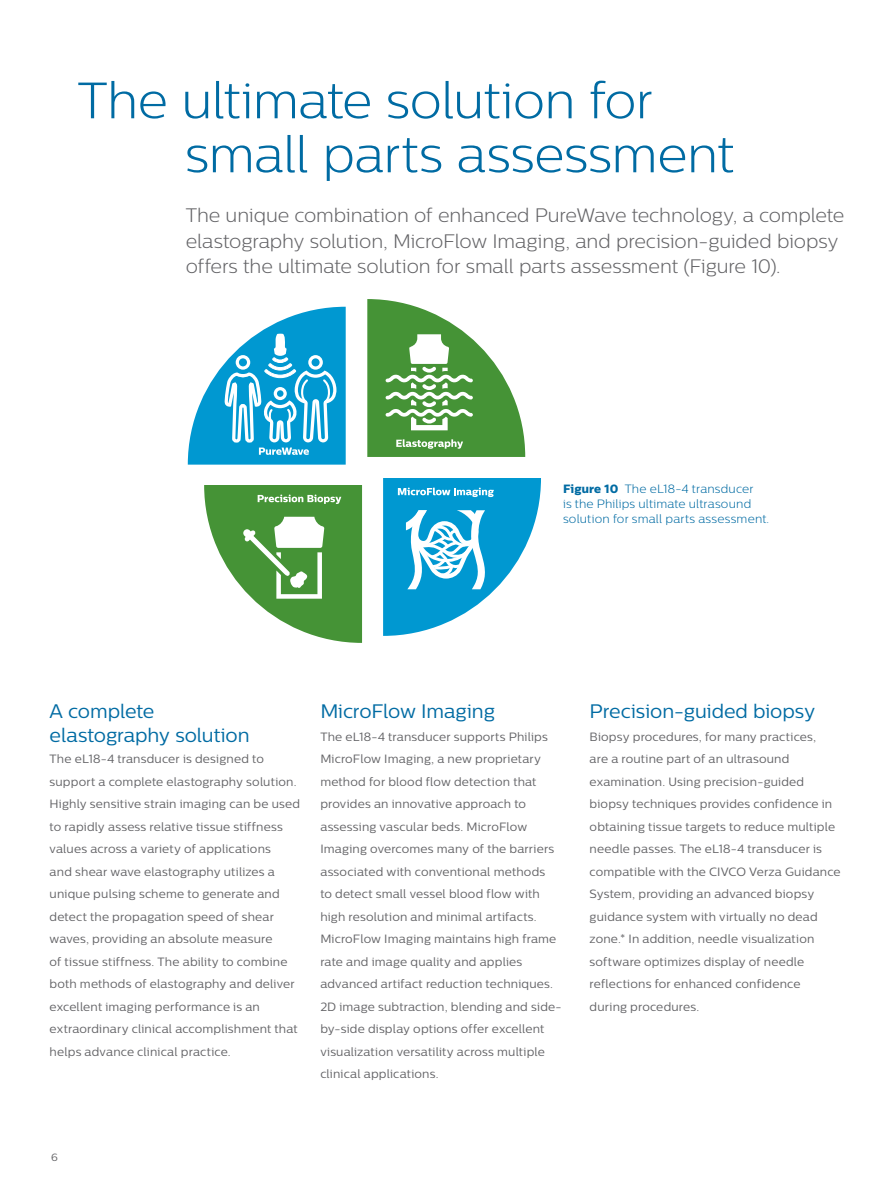
<style>
.page{position:relative;width:893px;height:1188px;background:#fff}
.page>*{position:absolute;margin:0;border:0;box-sizing:border-box;transform-origin:0 0}
.WP_Body_heading_13_p{font:300 51px "Centrale Sans";letter-spacing:-.01em;color:#006ba3}
.WP_Introduction_13_p{font:300 19.5px/25.5px "Centrale Sans";letter-spacing:-.005em;color:#636366}
.WP_Body_heading_13_p-2{font:19.5px "Centrale Sans";letter-spacing:-.005em;color:#006ba3}
.WP_Body_copy_white_p{font:12px/22.5px "Centrale Sans";letter-spacing:.015em;color:#636366}
.WP_Body_heading_13_p-3{font:12px/22.5px "Centrale Sans";letter-spacing:.015em;color:#636366}
.WP_Caption_Heading_B{font:300 12px/15px "Centrale Sans";letter-spacing:.015em;color:#006ba3}
.t1{font:10.5px "Centrale Sans";color:#636366}
.s1{font-family:"Centrale Sans X Bold";font-weight:400}
</style>
<div class="page">
<svg style="left:188px;top:299px;width:353px;height:344px"></svg>
<p class="WP_Body_heading_13_p" style="left:78px;top:71px;width:577px">The ultimate solution for</p>
<p class="WP_Body_heading_13_p" style="left:185px;top:125px;width:551px">small parts assessment</p>
<p class="WP_Introduction_13_p" style="left:186px;top:202px;width:660px">The unique combination of enhanced PureWave technology, a complete elastography solution, MicroFlow Imaging, and precision-guided biopsy offers the ultimate solution for small parts assessment (Figure 10).</p>
<p class="WP_Caption_Heading_B" style="left:563px;top:481px;width:208px"><span class="s1">Figure 10</span> The eL18-4 transducer<br>is the Philips ultimate ultrasound solution for small parts assessment.</p>
<p class="WP_Body_heading_13_p-2" style="left:50px;top:700px;width:106px">A complete</p>
<p class="WP_Body_heading_13_p-2" style="left:50px;top:724px;width:202px">elastography solution</p>
<p class="WP_Body_heading_13_p-3" style="left:50px;top:748px;width:252px">The eL18-4 transducer is designed to support a complete elastography solution.<br>Highly sensitive strain imaging can be used to rapidly assess relative tissue stiffness values across a variety of applications<br>and shear wave elastography utilizes a unique pulsing scheme to generate and detect the propagation speed of shear waves, providing an absolute measure<br>of tissue stiffness. The ability to combine both methods of elastography and deliver excellent imaging performance is an extraordinary clinical accomplishment that helps advance clinical practice.</p>
<p class="WP_Body_heading_13_p-2" style="left:320px;top:700px;width:176px">MicroFlow Imaging</p>
<p class="WP_Body_copy_white_p" style="left:320px;top:725px;width:243px">The eL18-4 transducer supports Philips MicroFlow Imaging, a new proprietary method for blood flow detection that provides an innovative approach to assessing vascular beds. MicroFlow Imaging overcomes many of the barriers associated with conventional methods<br>to detect small vessel blood flow with high resolution and minimal artifacts.<br>MicroFlow Imaging maintains high frame rate and image quality and applies advanced artifact reduction techniques.<br>2D image subtraction, blending and side&shy;by-side display options offer excellent visualization versatility across multiple clinical applications.</p>
<p class="t1" style="left:51px;top:1151px;width:8px">6</p>
<p class="WP_Body_heading_13_p-2" style="left:590px;top:700px;width:227px">Precision-guided biopsy</p>
<p class="WP_Body_copy_white_p" style="left:590px;top:725px;width:253px">Biopsy procedures, for many practices,<br>are a routine part of an ultrasound examination. Using precision-guided biopsy techniques provides confidence in obtaining tissue targets to reduce multiple needle passes. The eL18-4 transducer is compatible with the CIVCO Verza Guidance System, providing an advanced biopsy guidance system with virtually no dead zone.* In addition, needle visualization software optimizes display of needle reflections for enhanced confidence during procedures.</p>
</div>
